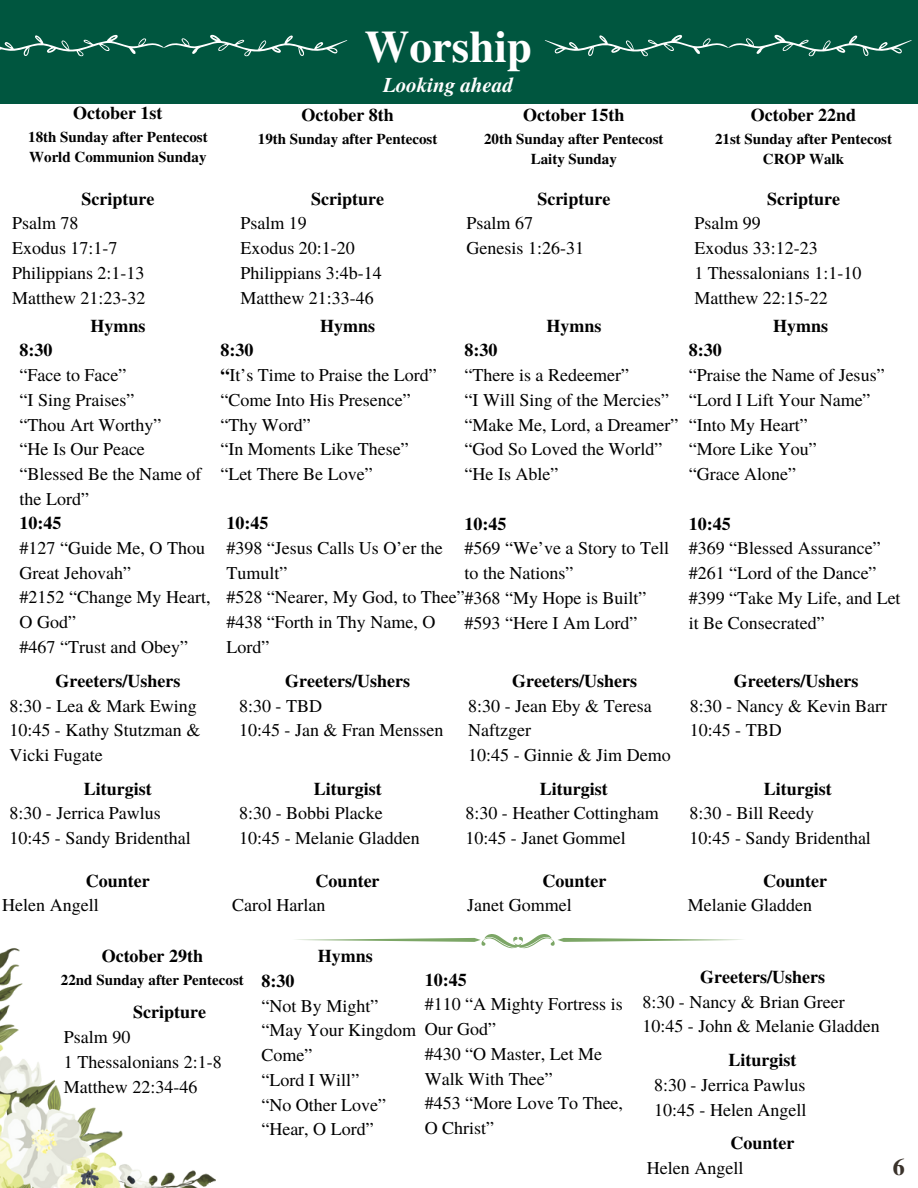
<style>
.page{position:relative;width:918px;height:1188px;background:#fff}
.page>*{position:absolute;margin:0;border:0;box-sizing:border-box;transform-origin:0 0}
.t1{font:700 45px "Te X Gyre Termes";color:#fff}
.t2{font:700 24px "Te X Gyre Termes";color:#3a322b}
.t3{font:italic 700 21px "Te X Gyre Termes";color:#fff}
.t4{font:18px/24.8px "Te X Gyre Termes";color:#000}
.t5{font:700 18px "Te X Gyre Termes";color:#000}
.t6{font:700 15px "Te X Gyre Termes";color:#000}
.s1{font-weight:700}
</style>
<div class="page">
<div style="left:0;top:0;width:918px;height:103px;background:#00563f"></div>
<svg style="left:0;top:35px;width:347px;height:21px"></svg>
<svg style="left:545px;top:35px;width:367px;height:21px"></svg>
<img style="left:0;top:948px;width:216px;height:240px">
<svg style="left:296px;top:934px;width:446px;height:14px"></svg>
<p class="t1" style="left:364px;top:12px;width:169px">Worship</p>
<p class="t5" style="left:73px;top:99px;width:91px">October 1st</p>
<p class="t6" style="left:28px;top:125px;width:181px">18th Sunday after Pentecost</p>
<p class="t6" style="left:29px;top:145px;width:179px">World Communion Sunday</p>
<p class="t5" style="left:81px;top:185px;width:74px">Scripture</p>
<p class="t4" style="left:12px;top:210px;width:68px">Psalm 78</p>
<p class="t4" style="left:12px;top:235px;width:107px">Exodus 17:1-7</p>
<p class="t4" style="left:12px;top:260px;width:134px">Philippians 2:1-13</p>
<p class="t4" style="left:12px;top:284px;width:135px">Matthew 21:23-32</p>
<p class="t5" style="left:90px;top:311px;width:57px">Hymns</p>
<p class="t5" style="left:20px;top:336px;width:34px">8:30</p>
<p class="t4" style="left:20px;top:362px;width:108px">“Face to Face”</p>
<p class="t4" style="left:20px;top:386px;width:116px">“I Sing Praises”</p>
<p class="t4" style="left:20px;top:411px;width:143px">“Thou Art Worthy”</p>
<p class="t4" style="left:20px;top:436px;width:127px">“He Is Our Peace</p>
<p class="t4" style="left:20px;top:461px;width:183px">“Blessed Be the Name of the Lord”</p>
<p class="t5" style="left:20px;top:509px;width:43px">10:45</p>
<p class="t4" style="left:20px;top:534px;width:187px">#127 “Guide Me, O Thou<br>Great Jehovah”</p>
<p class="t4" style="left:20px;top:584px;width:192px">#2152 “Change My Heart,<br>O God”</p>
<p class="t4" style="left:20px;top:633px;width:170px">#467 “Trust and Obey”</p>
<p class="t5" style="left:55px;top:667px;width:126px">Greeters/Ushers</p>
<p class="t4" style="left:9px;top:692px;width:189px">8:30 - Lea &amp; Mark Ewing</p>
<p class="t4" style="left:9px;top:717px;width:192px">10:45 - Kathy Stutzman &amp;<br>Vicki Fugate</p>
<p class="t3" style="left:383px;top:69px;width:132px">Looking ahead</p>
<p class="t5" style="left:301px;top:101px;width:94px">October 8th</p>
<p class="t6" style="left:258px;top:127px;width:181px">19th Sunday after Pentecost</p>
<p class="t5" style="left:523px;top:101px;width:103px">October 15th</p>
<p class="t6" style="left:484px;top:127px;width:181px">20th Sunday after Pentecost</p>
<p class="t6" style="left:531px;top:147px;width:88px">Laity Sunday</p>
<p class="t5" style="left:311px;top:185px;width:74px">Scripture</p>
<p class="t5" style="left:537px;top:185px;width:74px">Scripture</p>
<p class="t4" style="left:240px;top:210px;width:68px">Psalm 19</p>
<p class="t4" style="left:240px;top:235px;width:116px">Exodus 20:1-20</p>
<p class="t4" style="left:240px;top:260px;width:143px">Philippians 3:4b-14</p>
<p class="t4" style="left:240px;top:284px;width:135px">Matthew 21:33-46</p>
<p class="t4" style="left:467px;top:210px;width:68px">Psalm 67</p>
<p class="t4" style="left:467px;top:235px;width:119px">Genesis 1:26-31</p>
<p class="t5" style="left:320px;top:311px;width:57px">Hymns</p>
<p class="t5" style="left:546px;top:311px;width:57px">Hymns</p>
<p class="t5" style="left:220px;top:336px;width:34px">8:30</p>
<p class="t4" style="left:220px;top:362px;width:218px"><span class="s1">“</span>It’s Time to Praise the Lord”</p>
<p class="t4" style="left:220px;top:386px;width:192px">“Come Into His Presence”</p>
<p class="t4" style="left:220px;top:411px;width:92px">“Thy Word”</p>
<p class="t4" style="left:220px;top:436px;width:190px">“In Moments Like These”</p>
<p class="t4" style="left:220px;top:461px;width:154px">“Let There Be Love”</p>
<p class="t5" style="left:465px;top:336px;width:34px">8:30</p>
<p class="t4" style="left:465px;top:362px;width:166px">“There is a Redeemer”</p>
<p class="t4" style="left:465px;top:386px;width:206px">“I Will Sing of the Mercies”</p>
<p class="t4" style="left:465px;top:411px;width:215px">“Make Me, Lord, a Dreamer”</p>
<p class="t4" style="left:465px;top:436px;width:199px">“God So Loved the World”</p>
<p class="t4" style="left:465px;top:461px;width:95px">“He Is Able”</p>
<p class="t5" style="left:465px;top:509px;width:43px">10:45</p>
<p class="t4" style="left:465px;top:535px;width:206px">#569 “We’ve a Story to Tell to the Nations”</p>
<p class="t4" style="left:226px;top:584px;width:422px">#528 “Nearer, My God, to Thee”#368 “My Hope is Built”</p>
<p class="t4" style="left:465px;top:609px;width:174px">#593 “Here I Am Lord”</p>
<p class="t5" style="left:226px;top:509px;width:43px">10:45</p>
<p class="t4" style="left:226px;top:534px;width:218px">#398 “Jesus Calls Us O’er the<br>Tumult”</p>
<p class="t4" style="left:226px;top:609px;width:210px">#438 “Forth in Thy Name, O<br>Lord”</p>
<p class="t5" style="left:285px;top:667px;width:126px">Greeters/Ushers</p>
<p class="t4" style="left:239px;top:692px;width:84px">8:30 - TBD</p>
<p class="t4" style="left:239px;top:717px;width:206px">10:45 - Jan &amp; Fran Menssen</p>
<p class="t5" style="left:512px;top:667px;width:126px">Greeters/Ushers</p>
<p class="t4" style="left:468px;top:692px;width:185px">8:30 - Jean Eby &amp; Teresa<br>Naftzger</p>
<p class="t4" style="left:468px;top:742px;width:204px">10:45 - Ginnie &amp; Jim Demo</p>
<p class="t5" style="left:751px;top:101px;width:107px">October 22nd</p>
<p class="t6" style="left:715px;top:127px;width:178px">21st Sunday after Pentecost</p>
<p class="t6" style="left:763px;top:147px;width:83px">CROP Walk</p>
<p class="t5" style="left:767px;top:185px;width:74px">Scripture</p>
<p class="t4" style="left:694px;top:210px;width:68px">Psalm 99</p>
<p class="t4" style="left:694px;top:235px;width:125px">Exodus 33:12-23</p>
<p class="t4" style="left:694px;top:260px;width:168px">1 Thessalonians 1:1-10</p>
<p class="t4" style="left:694px;top:284px;width:135px">Matthew 22:15-22</p>
<p class="t5" style="left:773px;top:311px;width:57px">Hymns</p>
<p class="t5" style="left:689px;top:336px;width:34px">8:30</p>
<p class="t4" style="left:689px;top:362px;width:197px">“Praise the Name of Jesus”</p>
<p class="t4" style="left:689px;top:386px;width:183px">“Lord I Lift Your Name”</p>
<p class="t4" style="left:689px;top:411px;width:120px">“Into My Heart”</p>
<p class="t4" style="left:689px;top:436px;width:129px">“More Like You”</p>
<p class="t4" style="left:689px;top:461px;width:109px">“Grace Alone”</p>
<p class="t5" style="left:689px;top:509px;width:43px">10:45</p>
<p class="t4" style="left:689px;top:535px;width:193px">#369 “Blessed Assurance”</p>
<p class="t4" style="left:689px;top:560px;width:189px">#261 “Lord of the Dance”</p>
<p class="t4" style="left:689px;top:584px;width:213px">#399 “Take My Life, and Let it Be Consecrated”</p>
<p class="t5" style="left:734px;top:667px;width:126px">Greeters/Ushers</p>
<p class="t4" style="left:690px;top:692px;width:199px">8:30 - Nancy &amp; Kevin Barr</p>
<p class="t4" style="left:690px;top:717px;width:93px">10:45 - TBD</p>
<p class="t5" style="left:84px;top:775px;width:70px">Liturgist</p>
<p class="t4" style="left:9px;top:800px;width:153px">8:30 - Jerrica Pawlus</p>
<p class="t4" style="left:9px;top:825px;width:183px">10:45 - Sandy Bridenthal</p>
<p class="t5" style="left:86px;top:867px;width:65px">Counter</p>
<p class="t4" style="left:2px;top:892px;width:98px">Helen Angell</p>
<p class="t5" style="left:102px;top:942px;width:103px">October 29th</p>
<p class="t6" style="left:61px;top:968px;width:184px">22nd Sunday after Pentecost</p>
<p class="t5" style="left:133px;top:998px;width:74px">Scripture</p>
<p class="t4" style="left:64px;top:1024px;width:68px">Psalm 90</p>
<p class="t4" style="left:64px;top:1048px;width:159px">1 Thessalonians 2:1-8</p>
<p class="t4" style="left:64px;top:1073px;width:135px">Matthew 22:34-46</p>
<p class="t5" style="left:314px;top:775px;width:70px">Liturgist</p>
<p class="t4" style="left:239px;top:800px;width:145px">8:30 - Bobbi Placke</p>
<p class="t4" style="left:239px;top:825px;width:182px">10:45 - Melanie Gladden</p>
<p class="t5" style="left:540px;top:775px;width:70px">Liturgist</p>
<p class="t4" style="left:465px;top:800px;width:195px">8:30 - Heather Cottingham</p>
<p class="t4" style="left:465px;top:825px;width:162px">10:45 - Janet Gommel</p>
<p class="t5" style="left:764px;top:775px;width:70px">Liturgist</p>
<p class="t4" style="left:690px;top:800px;width:126px">8:30 - Bill Reedy</p>
<p class="t4" style="left:690px;top:825px;width:183px">10:45 - Sandy Bridenthal</p>
<p class="t5" style="left:316px;top:867px;width:65px">Counter</p>
<p class="t4" style="left:232px;top:892px;width:95px">Carol Harlan</p>
<p class="t5" style="left:543px;top:867px;width:65px">Counter</p>
<p class="t4" style="left:467px;top:892px;width:106px">Janet Gommel</p>
<p class="t5" style="left:763px;top:867px;width:65px">Counter</p>
<p class="t4" style="left:688px;top:892px;width:126px">Melanie Gladden</p>
<p class="t5" style="left:318px;top:942px;width:57px">Hymns</p>
<p class="t5" style="left:700px;top:963px;width:126px">Greeters/Ushers</p>
<p class="t4" style="left:642px;top:988px;width:204px">8:30 - Nancy &amp; Brian Greer</p>
<p class="t4" style="left:642px;top:1013px;width:239px">10:45 - John &amp; Melanie Gladden</p>
<p class="t5" style="left:729px;top:1046px;width:70px">Liturgist</p>
<p class="t4" style="left:654px;top:1071px;width:153px">8:30 - Jerrica Pawlus</p>
<p class="t4" style="left:654px;top:1096px;width:154px">10:45 - Helen Angell</p>
<p class="t5" style="left:425px;top:966px;width:43px">10:45</p>
<p class="t4" style="left:425px;top:991px;width:200px">#110 “A Mighty Fortress is<br>Our God”</p>
<p class="t4" style="left:425px;top:1041px;width:179px">#430 “O Master, Let Me<br>Walk With Thee”</p>
<p class="t4" style="left:425px;top:1090px;width:200px">#453 “More Love To Thee,<br>O Christ”</p>
<p class="t5" style="left:261px;top:967px;width:34px">8:30</p>
<p class="t4" style="left:261px;top:992px;width:119px">“Not By Might”</p>
<p class="t4" style="left:261px;top:1017px;width:156px">“May Your Kingdom<br>Come”</p>
<p class="t4" style="left:261px;top:1067px;width:99px">“Lord I Will”</p>
<p class="t4" style="left:261px;top:1091px;width:126px">“No Other Love”</p>
<p class="t4" style="left:261px;top:1116px;width:114px">“Hear, O Lord”</p>
<p class="t5" style="left:731px;top:1129px;width:65px">Counter</p>
<p class="t4" style="left:647px;top:1155px;width:98px">Helen Angell</p>
<p class="t2" style="left:893px;top:1148px;width:13px">6</p>
</div>
